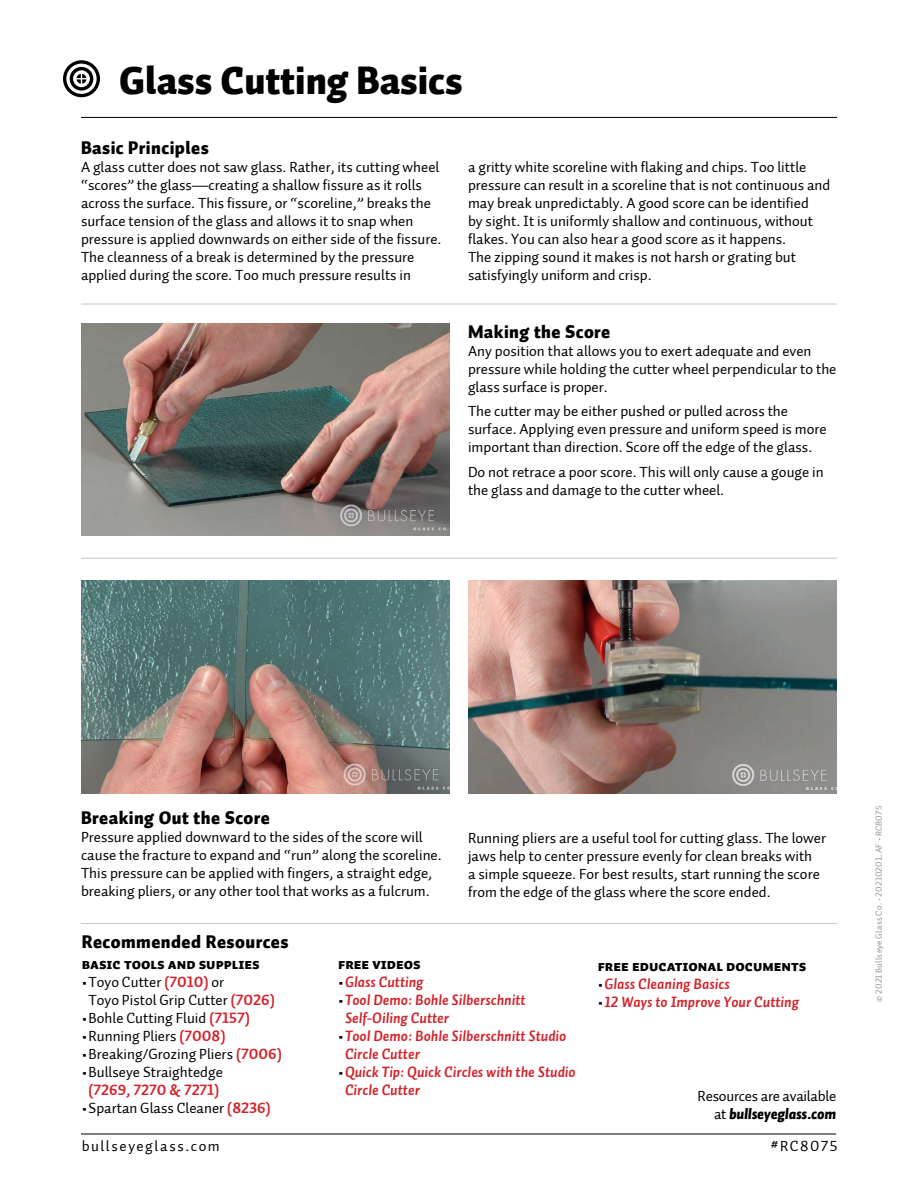
<style>
.page{position:relative;width:918px;height:1188px;background:#fff}
.page>*{position:absolute;margin:0;border:0;box-sizing:border-box;transform-origin:0 0}
.t1{font:39px "Auto 1 Black LF";color:#000}
.t2{font:18px "Auto 1 Black LF";letter-spacing:.025em;color:#000}
.t3{font:15px/18px "Auto 1 Regular LF";color:#000}
.t4{font:15px/18px "Auto 1 Bold Italic LF";color:#d2232a}
.t5{font:15px "Auto 1 Black Sm Cp";color:#000}
.t6{font:15px "Auto 1 Black Italic LF";letter-spacing:-.015em;color:#000}
.t7{font:15px "Auto 1 Regular LF";letter-spacing:.105em;color:#000}
.t8{font:15px "Auto 1 Bold LF";color:#d2232a}
.t9{font:9px "Auto 1 Regular LF";letter-spacing:.02em;color:#939598}
.s1{font-family:"Auto 1 Black LF"}
.s2{font-family:"Auto 1 Bold LF";color:#d2232a}
.s3{font-family:"Auto 1 Black LF";color:#000}
.s4{font-family:"Auto 1 Regular LF"}
</style>
<div class="page">
<hr style="left:81px;top:117px;width:756px;height:1px;background:#000">
<hr style="left:81px;top:304px;width:756px;height:1px;background:#c7c8ca">
<hr style="left:81px;top:558px;width:756px;height:1px;background:#c7c8ca">
<hr style="left:81px;top:923px;width:756px;height:1px;background:#c7c8ca">
<img style="left:81px;top:324px;width:369px;height:211px">
<img style="left:81px;top:581px;width:369px;height:213px">
<img style="left:468px;top:581px;width:369px;height:213px">
<hr style="left:81px;top:1134px;width:755px;height:1px;background:#000">
<svg style="left:63px;top:60px;width:37px;height:37px"></svg>
<h1 class="t1" style="left:119px;top:55px;width:345px">Glass Cutting Basics</h1>
<p class="t2" style="left:81px;top:136px;width:129px">Basic Principles</p>
<p class="t3" style="left:81px;top:158px;width:362px">A glass cutter does not saw glass. Rather, its cutting wheel “scores” the glass—creating a shallow fissure as it rolls across the surface. This fissure, or “scoreline,” breaks the surface tension of the glass and allows it to snap when pressure is applied downwards on either side of the fissure.<br>The cleanness of a break is determined by the pressure applied during the score. Too much pressure results in</p>
<p class="t3" style="left:468px;top:158px;width:364px">a gritty white scoreline with flaking and chips. Too little pressure can result in a scoreline that is not continuous and may break unpredictably. A good score can be identified<br>by sight. It is uniformly shallow and continuous, without flakes. You can also hear a good score as it happens.<br>The zipping sound it makes is not harsh or grating but satisfyingly uniform and crisp.</p>
<p class="t2" style="left:468px;top:320px;width:144px">Making the Score</p>
<p class="t3" style="left:468px;top:342px;width:370px">Any position that allows you to exert adequate and even pressure while holding the cutter wheel perpendicular to the glass surface is proper.</p>
<p class="t3" style="left:468px;top:403px;width:360px">The cutter may be either pushed or pulled across the surface. Applying even pressure and uniform speed is more important than direction. Score off the edge of the glass.</p>
<p class="t3" style="left:468px;top:463px;width:357px">Do not retrace a poor score. This will only cause a gouge in the glass and damage to the cutter wheel.</p>
<p class="t2" style="left:81px;top:806px;width:191px">Breaking Out the Score</p>
<p class="t3" style="left:81px;top:828px;width:362px">Pressure applied downward to the sides of the score will cause the fracture to expand and “run” along the scoreline.<br>This pressure can be applied with fingers, a straight edge, breaking pliers, or any other tool that works as a fulcrum.</p>
<p class="t3" style="left:468px;top:829px;width:360px">Running pliers are a useful tool for cutting glass. The lower jaws help to center pressure evenly for clean breaks with<br>a simple squeeze. For best results, start running the score from the edge of the glass where the score ended.</p>
<p class="t2" style="left:82px;top:930px;width:208px">Recommended Resources</p>
<p class="t5" style="left:82px;top:955px;width:179px">Basic Tools and Supplies</p>
<p class="t3" style="left:88px;top:973px;width:188px;text-indent:-7px"><span class="s1">•</span>Toyo Cutter <span class="s2">(7010)</span> or<br>Toyo Pistol Grip Cutter <span class="s2">(7026)</span></p>
<p class="t3" style="left:82px;top:1009px;width:170px"><span class="s1">•</span>Bohle Cutting Fluid <span class="s2">(7157)</span></p>
<p class="t3" style="left:82px;top:1027px;width:145px"><span class="s1">•</span>Running Pliers <span class="s2">(7008)</span></p>
<p class="t3" style="left:82px;top:1045px;width:202px"><span class="s1">•</span>Breaking/Grozing Pliers <span class="s2">(7006)</span></p>
<p class="t3" style="left:82px;top:1063px;width:143px"><span class="s1">•</span>Bullseye Straightedge</p>
<p class="t8" style="left:88px;top:1080px;width:132px">(7269, 7270 &amp; 7271)</p>
<p class="t3" style="left:82px;top:1099px;width:190px"><span class="s1">•</span>Spartan Glass Cleaner <span class="s2">(8236)</span></p>
<p class="t5" style="left:338px;top:956px;width:84px">Free Videos</p>
<p class="t4" style="left:338px;top:973px;width:87px"><span class="s3">•</span>Glass Cutting</p>
<p class="t4" style="left:345px;top:991px;width:182px;text-indent:-7px"><span class="s3">•</span>Tool Demo: Bohle Silberschnitt<br>Self-Oiling Cutter</p>
<p class="t4" style="left:345px;top:1027px;width:223px;text-indent:-7px"><span class="s3">•</span>Tool Demo: Bohle Silberschnitt Studio<br>Circle Cutter</p>
<p class="t4" style="left:345px;top:1063px;width:232px;text-indent:-7px"><span class="s3">•</span>Quick Tip: Quick Circles with the Studio<br>Circle Cutter</p>
<p class="t5" style="left:598px;top:957px;width:210px">Free Educational Documents</p>
<p class="t4" style="left:598px;top:975px;width:134px"><span class="s3">•</span>Glass Cleaning Basics</p>
<p class="t4" style="left:598px;top:993px;width:203px"><span class="s3">•</span>12 Ways to Improve Your Cutting</p>
<p class="t3" style="left:698px;top:1088px;width:140px">Resources are available</p>
<p class="t6" style="left:714px;top:1104px;width:124px"><span class="s4">at</span> bullseyeglass.com</p>
<p class="t7" style="left:82px;top:1137px;width:140px">bullseyeglass.com</p>
<p class="t3" style="left:770px;top:1138px;width:69px">#RC8075</p>
<p class="t9" style="left:873px;top:1002px;width:198px;rotate:-90deg">© 2021 Bullseye Glass Co. • 20210201_AF • RC8075</p>
</div>
